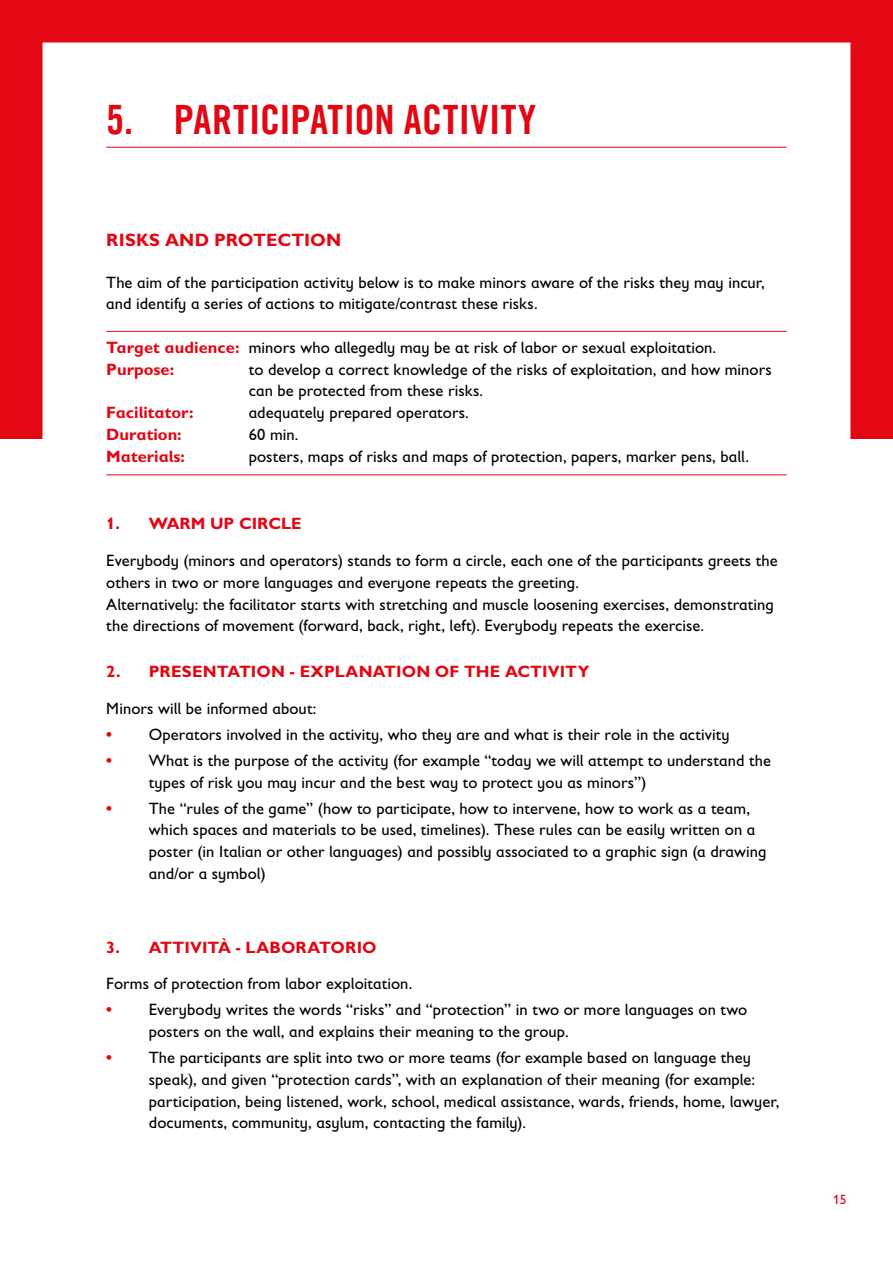
<style>
.page{position:relative;width:893px;height:1263px;background:#fff}
.page>*{position:absolute;margin:0;border:0;box-sizing:border-box;transform-origin:0 0}
.t1{font:40.5px "Trade Gothic LT Com Bd Cn 20";letter-spacing:.01em;color:#e30613}
.t2{font:700 18px "Gill Sans Infant Std";letter-spacing:.005em;color:#e30613}
.t3{font:16.5px/21.8px "Gill Sans Infant Std";letter-spacing:.005em;color:#000}
.t4{font:700 16.5px "Gill Sans Infant Std";color:#e30613}
.t5{font:13.5px "Gill Sans Infant Std";color:#e30613}
.s1{font-weight:700;color:#e30613}
</style>
<div class="page">
<div style="left:0;top:0;width:893px;height:438px;background:#e30613"></div>
<div style="left:43px;top:43px;width:807px;height:433px;background:#fff"></div>
<hr style="left:106px;top:147px;width:681px;height:1px;background:#e30613">
<hr style="left:106px;top:331px;width:681px;height:1px;background:#e30613">
<hr style="left:106px;top:474px;width:681px;height:1px;background:#e30613">
<p class="t1" style="left:106px;top:95px;width:431px">5. PARTICIPATION ACTIVITY</p>
<p class="t2" style="left:106px;top:229px;width:237px">RISKS AND PROTECTION</p>
<p class="t3" style="left:106px;top:271px;width:660px">The aim of the participation activity below is to make minors aware of the risks they may incur, and identify a series of actions to mitigate/contrast these risks.</p>
<p class="t3" style="left:106px;top:336px;width:611px"><span class="s1">Target audience:</span> minors who allegedly may be at risk of labor or sexual exploitation.</p>
<p class="t4" style="left:106px;top:359px;width:69px">Purpose:</p>
<p class="t3" style="left:249px;top:358px;width:524px">to develop a correct knowledge of the risks of exploitation, and how minors can be protected from these risks.</p>
<p class="t4" style="left:106px;top:403px;width:89px">Facilitator:</p>
<p class="t3" style="left:249px;top:402px;width:222px">adequately prepared operators.</p>
<p class="t4" style="left:106px;top:425px;width:77px">Duration:</p>
<p class="t3" style="left:249px;top:423px;width:51px">60 min.</p>
<p class="t4" style="left:106px;top:446px;width:80px">Materials:</p>
<p class="t3" style="left:249px;top:445px;width:502px">posters, maps of risks and maps of protection, papers, marker pens, ball.</p>
<p class="t4" style="left:106px;top:514px;width:197px">1. WARM UP CIRCLE</p>
<p class="t3" style="left:106px;top:549px;width:673px">Everybody (minors and operators) stands to form a circle, each one of the participants greets the others in two or more languages and everyone repeats the greeting.</p>
<p class="t3" style="left:106px;top:593px;width:669px">Alternatively: the facilitator starts with stretching and muscle loosening exercises, demonstrating the directions of movement (forward, back, right, left). Everybody repeats the exercise.</p>
<p class="t4" style="left:106px;top:662px;width:484px">2. PRESENTATION - EXPLANATION OF THE ACTIVITY</p>
<p class="t3" style="left:106px;top:697px;width:212px">Minors will be informed about:</p>
<p class="t3" style="left:106px;top:723px;width:625px"><span class="s1">•</span> Operators involved in the activity, who they are and what is their role in the activity</p>
<p class="t3" style="left:149px;top:749px;width:624px;text-indent:-43px"><span class="s1">•</span> What is the purpose of the activity (for example “today we will attempt to understand the types of risk you may incur and the best way to protect you as minors”)</p>
<p class="t3" style="left:149px;top:797px;width:619px;text-indent:-43px"><span class="s1">•</span> The “rules of the game” (how to participate, how to intervene, how to work as a team, which spaces and materials to be used, timelines). These rules can be easily written on a poster (in Italian or other languages) and possibly associated to a graphic sign (a drawing and/or a symbol)</p>
<p class="t4" style="left:106px;top:937px;width:272px">3. ATTIVITÀ - LABORATORIO</p>
<p class="t3" style="left:106px;top:973px;width:307px">Forms of protection from labor exploitation.</p>
<p class="t3" style="left:149px;top:999px;width:600px;text-indent:-43px"><span class="s1">•</span> Everybody writes the words “risks” and “protection” in two or more languages on two posters on the wall, and explains their meaning to the group.</p>
<p class="t3" style="left:149px;top:1047px;width:632px;text-indent:-43px"><span class="s1">•</span> The participants are split into two or more teams (for example based on language they speak), and given “protection cards”, with an explanation of their meaning (for example: participation, being listened, work, school, medical assistance, wards, friends, home, lawyer, documents, community, asylum, contacting the family).</p>
<p class="t5" style="left:833px;top:1191px;width:15px">15</p>
</div>
